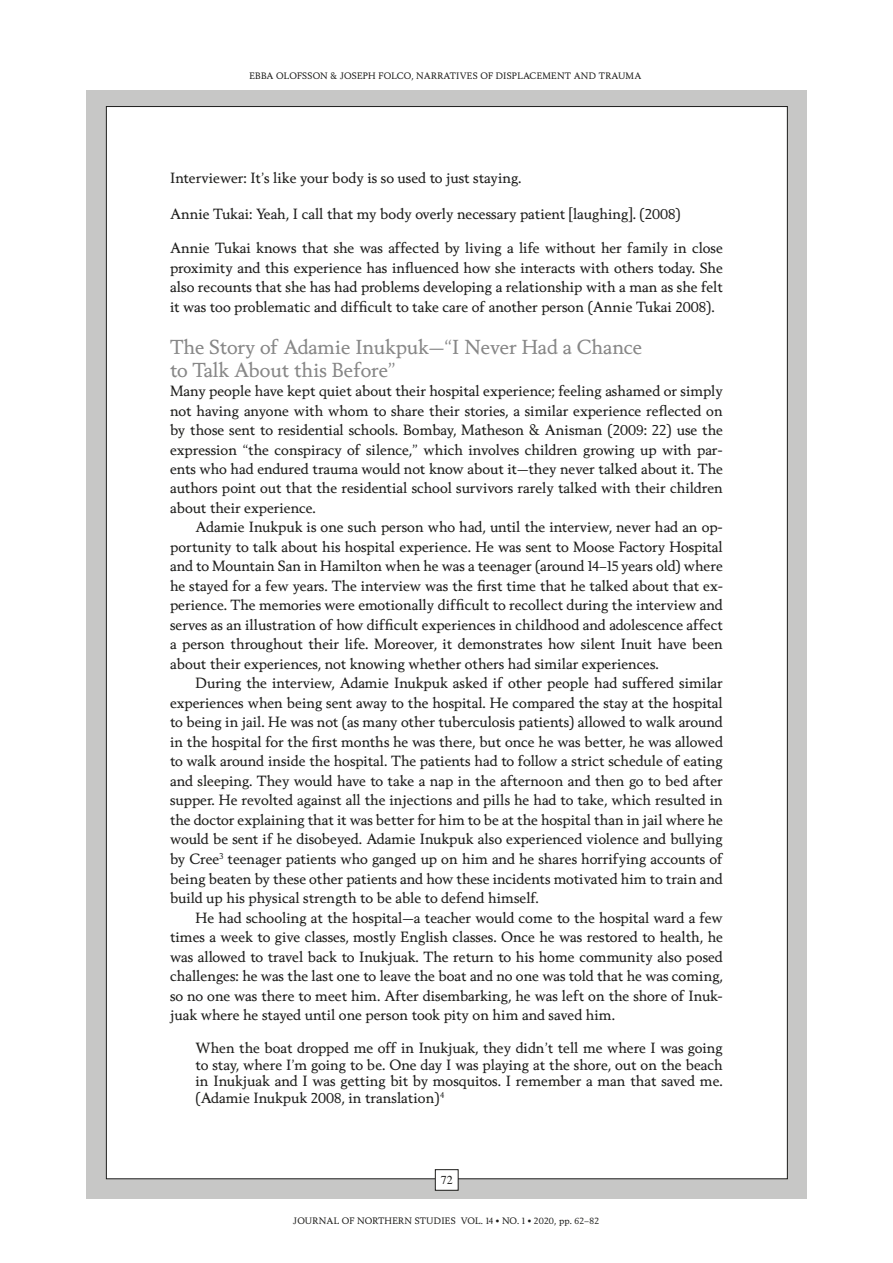
<style>
.page{position:relative;width:893px;height:1263px;background:#fff}
.page>*{position:absolute;margin:0;border:0;box-sizing:border-box;transform-origin:0 0}
.t1{font:19.5px/22.5px "Berling Nova Text";color:#878787}
.t2{font:14.25px/19.5px "Berling Nova Text";color:#1d1d1b;text-align:justify}
.t3{font:12px "Times";color:#1d1d1b}
.t4{font:9px "Berling Nova Text";letter-spacing:.025em;color:#1d1d1b}
</style>
<div class="page">
<div style="left:86px;top:91px;width:721px;height:1108px;background:#c7c7c6"></div>
<div style="left:106px;top:107px;width:681px;height:1072px;background:#fff"></div>
<div style="left:435px;top:1170px;width:23px;height:20px;background:#fff"></div>
<div style="left:435px;top:1169px;width:23px;height:21px;border:1px solid #1d1d1b"></div>
<p class="t4" style="left:250px;top:70px;width:393px">EBBA OLOFSSON &amp; JOSEPH FOLCO, NARRATIVES OF DISPLACEMENT AND TRAUMA</p>
<p class="t2" style="left:170px;top:168px;width:353px">Interviewer: It’s like your body is so used to just staying.</p>
<p class="t2" style="left:170px;top:204px;width:512px">Annie Tukai: Yeah, I call that my body overly necessary patient [laughing]. (2008)</p>
<p class="t2" style="left:170px;top:238px;width:554px">Annie Tukai knows that she was affected by living a life without her family in close proximity and this experience has influenced how she interacts with others today. She also recounts that she has had problems developing a relationship with a man as she felt it was too problematic and difficult to take care of another person (Annie Tukai 2008).</p>
<h1 class="t1" style="left:170px;top:335px;width:474px">The Story of Adamie Inukpuk—“I Never Had a Chance to Talk About this Before”</h1>
<p class="t2" style="left:170px;top:381px;width:554px">Many people have kept quiet about their hospital experience; feeling ashamed or simply not having anyone with whom to share their stories, a similar experience reflected on by those sent to residential schools. Bombay, Matheson &amp; Anisman (2009: 22) use the expression “the conspiracy of silence,” which involves children growing up with par&shy;ents who had endured trauma would not know about it—they never talked about it. The authors point out that the residential school survivors rarely talked with their children about their experience.</p>
<p class="t2" style="left:170px;top:517px;width:554px;text-indent:26px">Adamie Inukpuk is one such person who had, until the interview, never had an op&shy;portunity to talk about his hospital experience. He was sent to Moose Factory Hospital and to Mountain San in Hamilton when he was a teenager (around 14–15 years old) where he stayed for a few years. The interview was the first time that he talked about that ex&shy;perience. The memories were emotionally difficult to recollect during the interview and serves as an illustration of how difficult experiences in childhood and adolescence affect a person throughout their life. Moreover, it demonstrates how silent Inuit have been about their experiences, not knowing whether others had similar experiences.</p>
<p class="t2" style="left:170px;top:673px;width:554px;text-indent:26px">During the interview, Adamie Inukpuk asked if other people had suffered similar experiences when being sent away to the hospital. He compared the stay at the hospital to being in jail. He was not (as many other tuberculosis patients) allowed to walk around in the hospital for the first months he was there, but once he was better, he was allowed to walk around inside the hospital. The patients had to follow a strict schedule of eating and sleeping. They would have to take a nap in the afternoon and then go to bed after supper. He revolted against all the injections and pills he had to take, which resulted in the doctor explaining that it was better for him to be at the hospital than in jail where he would be sent if he disobeyed. Adamie Inukpuk also experienced violence and bullying by Cree<sup>3</sup> teenager patients who ganged up on him and he shares horrifying accounts of being beaten by these other patients and how these incidents motivated him to train and build up his physical strength to be able to defend himself.</p>
<p class="t2" style="left:170px;top:907px;width:554px;text-indent:26px">He had schooling at the hospital—a teacher would come to the hospital ward a few times a week to give classes, mostly English classes. Once he was restored to health, he was allowed to travel back to Inukjuak. The return to his home community also posed challenges: he was the last one to leave the boat and no one was told that he was coming, so no one was there to meet him. After disembarking, he was left on the shore of Inuk&shy;juak where he stayed until one person took pity on him and saved him.</p>
<p class="t2" style="left:196px;top:1039px;width:529px;line-height:16.5px">When the boat dropped me off in Inukjuak, they didn’t tell me where I was going to stay, where I’m going to be. One day I was playing at the shore, out on the beach in Inukjuak and I was getting bit by mosquitos. I remember a man that saved me. (Adamie Inukpuk 2008, in translation)<sup>4</sup></p>
<p class="t3" style="left:441px;top:1168px;width:13px">72</p>
<p class="t4" style="left:293px;top:1215px;width:307px">JOURNAL OF NORTHERN STUDIES VOL. 14 <sup>•</sup> NO. 1 <sup>•</sup> 2020, pp. 62–82</p>
</div>
